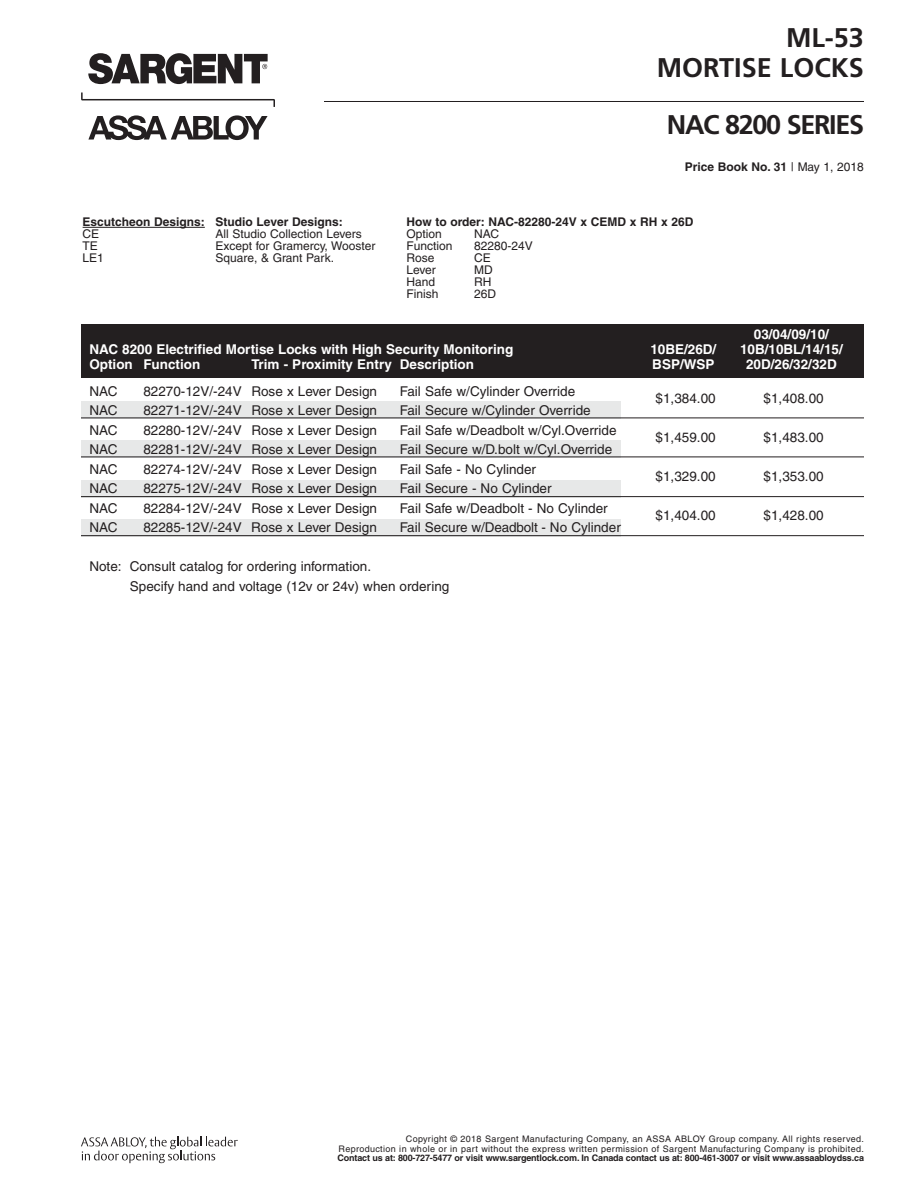
<style>
.page{position:relative;width:918px;height:1188px;background:#fff}
.page>*{position:absolute;margin:0;border:0;box-sizing:border-box;transform-origin:0 0}
.t1{font:700 27px/30px "Frutiger";letter-spacing:-.01em;color:#231f20;text-align:right}
.t2{font:700 27px "Frutiger";letter-spacing:-.05em;color:#231f20}
.t3{font:13.5px/19.5px "Helvetica";color:#231f20}
.t4{font:700 13.5px "Helvetica";color:#fff}
.t5{font:12px/12px "Helvetica";color:#231f20}
.t6{font:700 12px "Helvetica";color:#231f20}
.t7{font:9px/9.8px "Helvetica";letter-spacing:.04em;color:#231f20;text-align:right}
.t8{font:700 9px "Helvetica";letter-spacing:-.02em;color:#231f20}
.s1{font-weight:400}
</style>
<div class="page">
<svg style="left:81px;top:1137px;width:157px;height:26px"></svg>
<hr style="left:324px;top:101px;width:540px;height:1px;background:#231f20">
<svg style="left:81px;top:93px;width:194px;height:14px"></svg>
<svg style="left:88px;top:115px;width:180px;height:25px"></svg>
<svg style="left:88px;top:53px;width:180px;height:31px"></svg>
<div style="left:81px;top:480px;width:540px;height:18px;background:#e7e8e8"></div>
<hr style="left:81px;top:496px;width:783px;height:1px;background:#231f20">
<div style="left:81px;top:519px;width:540px;height:18px;background:#e7e8e8"></div>
<hr style="left:81px;top:535px;width:783px;height:1px;background:#231f20">
<div style="left:81px;top:401px;width:540px;height:18px;background:#e7e8e8"></div>
<div style="left:81px;top:440px;width:540px;height:18px;background:#e7e8e8"></div>
<div style="left:81px;top:324px;width:783px;height:53px;background:#231f20"></div>
<hr style="left:81px;top:418px;width:783px;height:1px;background:#231f20">
<hr style="left:81px;top:457px;width:783px;height:1px;background:#231f20">
<hr style="left:83px;top:227px;width:122px;height:1px;background:#231f20">
<h1 class="t1" style="left:657px;top:26px;width:209px">ML-53<br>MORTISE LOCKS</h1>
<h1 class="t2" style="left:667px;top:115px;width:199px">NAC 8200 SERIES</h1>
<p class="t6" style="left:685px;top:162px;width:181px">Price Book No. 31 <span class="s1">| May 1, 2018</span></p>
<p class="t6" style="left:216px;top:217px;width:129px">Studio Lever Designs:</p>
<p class="t5" style="left:216px;top:229px;width:161px">All Studio Collection Levers<br>Except for Gramercy, Wooster<br>Square, &amp; Grant Park.</p>
<p class="t6" style="left:83px;top:217px;width:124px">Escutcheon Designs:</p>
<p class="t6" style="left:407px;top:217px;width:288px">How to order: NAC-82280-24V x CEMD x RH x 26D</p>
<p class="t5" style="left:83px;top:229px;width:18px">CE</p>
<p class="t5" style="left:407px;top:229px;width:37px">Option</p>
<p class="t5" style="left:474px;top:229px;width:26px">NAC</p>
<p class="t5" style="left:83px;top:241px;width:17px">TE</p>
<p class="t5" style="left:407px;top:241px;width:48px">Function</p>
<p class="t5" style="left:474px;top:241px;width:60px">82280-24V</p>
<p class="t5" style="left:83px;top:253px;width:23px">LE1</p>
<p class="t5" style="left:407px;top:253px;width:30px">Rose</p>
<p class="t5" style="left:474px;top:253px;width:18px">CE</p>
<p class="t5" style="left:407px;top:265px;width:31px">Lever</p>
<p class="t5" style="left:474px;top:265px;width:20px">MD</p>
<p class="t5" style="left:407px;top:277px;width:30px">Hand</p>
<p class="t5" style="left:474px;top:277px;width:19px">RH</p>
<p class="t5" style="left:407px;top:289px;width:34px">Finish</p>
<p class="t5" style="left:474px;top:289px;width:24px">26D</p>
<p class="t4" style="left:754px;top:330px;width:77px">03/04/09/10/</p>
<p class="t4" style="left:89px;top:345px;width:425px">NAC 8200 Electrified Mortise Locks with High Security Monitoring</p>
<p class="t4" style="left:650px;top:345px;width:68px">10BE/26D/</p>
<p class="t4" style="left:740px;top:345px;width:104px">10B/10BL/14/15/</p>
<p class="t4" style="left:89px;top:360px;width:112px">Option Function</p>
<p class="t4" style="left:251px;top:360px;width:224px">Trim - Proximity Entry Description</p>
<p class="t4" style="left:652px;top:360px;width:64px">BSP/WSP</p>
<p class="t4" style="left:746px;top:360px;width:92px">20D/26/32/32D</p>
<p class="t3" style="left:89px;top:383px;width:30px">NAC</p>
<p class="t3" style="left:143px;top:383px;width:235px">82270-12V/-24V Rose x Lever Design</p>
<p class="t3" style="left:400px;top:383px;width:177px">Fail Safe w/Cylinder Override</p>
<p class="t3" style="left:656px;top:390px;width:62px">$1,384.00</p>
<p class="t3" style="left:764px;top:390px;width:62px">$1,408.00</p>
<p class="t3" style="left:89px;top:402px;width:30px">NAC</p>
<p class="t3" style="left:143px;top:402px;width:235px">82271-12V/-24V Rose x Lever Design</p>
<p class="t3" style="left:400px;top:402px;width:192px">Fail Secure w/Cylinder Override</p>
<p class="t3" style="left:89px;top:422px;width:30px">NAC</p>
<p class="t3" style="left:143px;top:422px;width:235px">82280-12V/-24V Rose x Lever Design</p>
<p class="t3" style="left:400px;top:422px;width:218px">Fail Safe w/Deadbolt w/Cyl.Override</p>
<p class="t3" style="left:656px;top:429px;width:62px">$1,459.00</p>
<p class="t3" style="left:764px;top:429px;width:62px">$1,483.00</p>
<p class="t3" style="left:89px;top:441px;width:30px">NAC</p>
<p class="t3" style="left:143px;top:441px;width:235px">82281-12V/-24V Rose x Lever Design</p>
<p class="t3" style="left:400px;top:441px;width:214px">Fail Secure w/D.bolt w/Cyl.Override</p>
<p class="t3" style="left:89px;top:461px;width:30px">NAC</p>
<p class="t3" style="left:143px;top:461px;width:235px">82274-12V/-24V Rose x Lever Design</p>
<p class="t3" style="left:400px;top:461px;width:138px">Fail Safe - No Cylinder</p>
<p class="t3" style="left:656px;top:468px;width:62px">$1,329.00</p>
<p class="t3" style="left:764px;top:468px;width:62px">$1,353.00</p>
<p class="t3" style="left:89px;top:480px;width:30px">NAC</p>
<p class="t3" style="left:143px;top:480px;width:235px">82275-12V/-24V Rose x Lever Design</p>
<p class="t3" style="left:400px;top:480px;width:153px">Fail Secure - No Cylinder</p>
<p class="t3" style="left:89px;top:500px;width:30px">NAC</p>
<p class="t3" style="left:143px;top:500px;width:235px">82284-12V/-24V Rose x Lever Design</p>
<p class="t3" style="left:400px;top:500px;width:209px">Fail Safe w/Deadbolt - No Cylinder</p>
<p class="t3" style="left:656px;top:507px;width:62px">$1,404.00</p>
<p class="t3" style="left:764px;top:507px;width:62px">$1,428.00</p>
<p class="t3" style="left:89px;top:519px;width:30px">NAC</p>
<p class="t3" style="left:143px;top:519px;width:235px">82285-12V/-24V Rose x Lever Design</p>
<p class="t3" style="left:400px;top:519px;width:223px">Fail Secure w/Deadbolt - No Cylinder</p>
<p class="t3" style="left:130px;top:558px;width:321px;text-indent:-40px">Note: Consult catalog for ordering information.<br>Specify hand and voltage (12v or 24v) when ordering</p>
<p class="t7" style="left:339px;top:1135px;width:527px">Copyright © 2018 Sargent Manufacturing Company, an ASSA ABLOY Group company. All rights reserved.<br>Reproduction in whole or in part without the express written permission of Sargent Manufacturing Company is prohibited.</p>
<p class="t8" style="left:338px;top:1155px;width:528px">Contact us at: 800-727-5477 or visit www.sargentlock.com. In Canada contact us at: 800-461-3007 or visit www.assaabloydss.ca</p>
</div>
